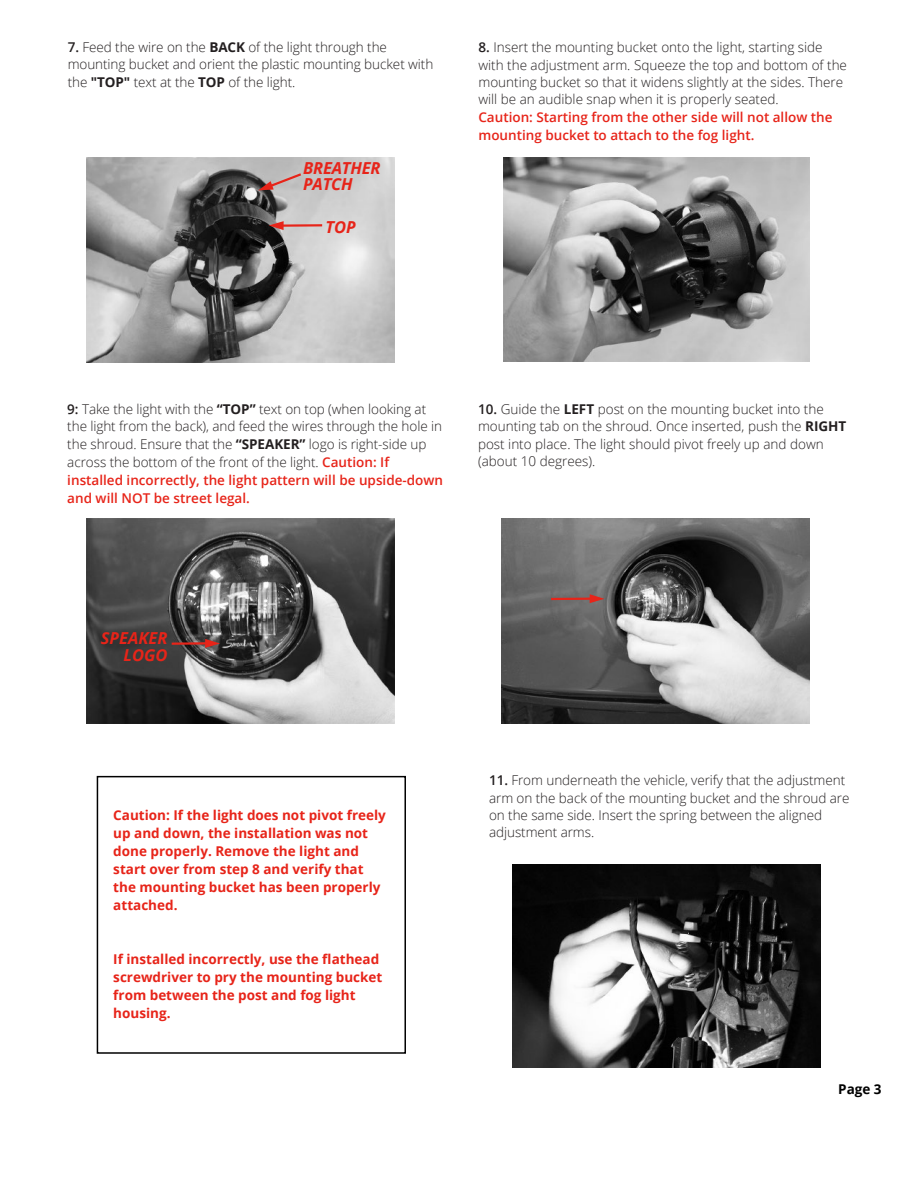
<style>
.page{position:relative;width:918px;height:1188px;background:#fff}
.page>*{position:absolute;margin:0;border:0;box-sizing:border-box;transform-origin:0 0}
.t1{font:italic 700 16.5px/16.5px "Open Sans";letter-spacing:-.005em;color:#e72419;text-align:right}
.t2{font:300 13.5px/17.2px "Open Sans";letter-spacing:-.005em;color:#231f20}
.t3{font:700 13.5px/18px "Open Sans";color:#e72419}
.t4{font:600 13.5px/18px "Open Sans";color:#e72419}
.t5{font:700 13.5px "Open Sans";color:#000}
.s1{font-weight:600}
.s2{font-weight:700}
.s3{font-weight:600;color:#e72419}
</style>
<div class="page">
<img style="left:86px;top:519px;width:308px;height:205px">
<svg style="left:172px;top:639px;width:48px;height:9px"></svg>
<img style="left:502px;top:519px;width:307px;height:205px">
<svg style="left:551px;top:594px;width:54px;height:9px"></svg>
<img style="left:503px;top:157px;width:307px;height:205px">
<img style="left:87px;top:157px;width:308px;height:206px">
<svg style="left:269px;top:221px;width:53px;height:9px"></svg>
<svg style="left:258px;top:173px;width:43px;height:17px"></svg>
<div style="left:97px;top:776px;width:309px;height:278px;border:2px solid #000"></div>
<img style="left:513px;top:865px;width:307px;height:203px">
<p class="t2" style="left:68px;top:38px;width:367px"><span class="s1">7.</span> Feed the wire on the <span class="s2">BACK</span> of the light through the mounting bucket and orient the plastic mounting bucket with the <span class="s2">"TOP"</span> text at the <span class="s2">TOP</span> of the light.</p>
<p class="t2" style="left:478px;top:38px;width:370px"><span class="s1">8.</span> Insert the mounting bucket onto the light, starting side with the adjustment arm. Squeeze the top and bottom of the mounting bucket so that it widens slightly at the sides. There will be an audible snap when it is properly seated.</p>
<p class="t4" style="left:478px;top:108px;width:356px">Caution: Starting from the other side will not allow the mounting bucket to attach to the fog light.</p>
<p class="t1" style="left:303px;top:159px;width:79px;text-align:left">BREATHER<br>PATCH</p>
<p class="t1" style="left:325px;top:219px;width:32px">TOP</p>
<p class="t2" style="left:67px;top:400px;width:377px;line-height:17.7px"><span class="s1">9:</span> Take the light with the <span class="s2">“TOP”</span> text on top (when looking at the light from the back), and feed the wires through the hole in the shroud. Ensure that the <span class="s2">“SPEAKER”</span> logo is right-side up across the bottom of the front of the light. <span class="s3">Caution: If installed incorrectly, the light pattern will be upside-down and will NOT be street legal.</span></p>
<p class="t2" style="left:478px;top:400px;width:370px"><span class="s1">10.</span> Guide the <span class="s2">LEFT</span> post on the mounting bucket into the mounting tab on the shroud. Once inserted, push the <span class="s2">RIGHT </span>post into place. The light should pivot freely up and down (about 10 degrees).</p>
<p class="t1" style="left:101px;top:630px;width:68px">SPEAKER<br>LOGO</p>
<p class="t3" style="left:113px;top:806px;width:274px">Caution: If the light does not pivot freely up and down, the installation was not done properly. Remove the light and start over from step 8 and verify that the mounting bucket has been properly attached.</p>
<p class="t3" style="left:113px;top:950px;width:271px">If installed incorrectly, use the flathead screwdriver to pry the mounting bucket from between the post and fog light housing.</p>
<p class="t2" style="left:489px;top:772px;width:362px"><span class="s1">11.</span> From underneath the vehicle, verify that the adjustment arm on the back of the mounting bucket and the shroud are on the same side. Insert the spring between the aligned adjustment arms.</p>
<p class="t5" style="left:838px;top:1079px;width:45px">Page 3</p>
</div>
